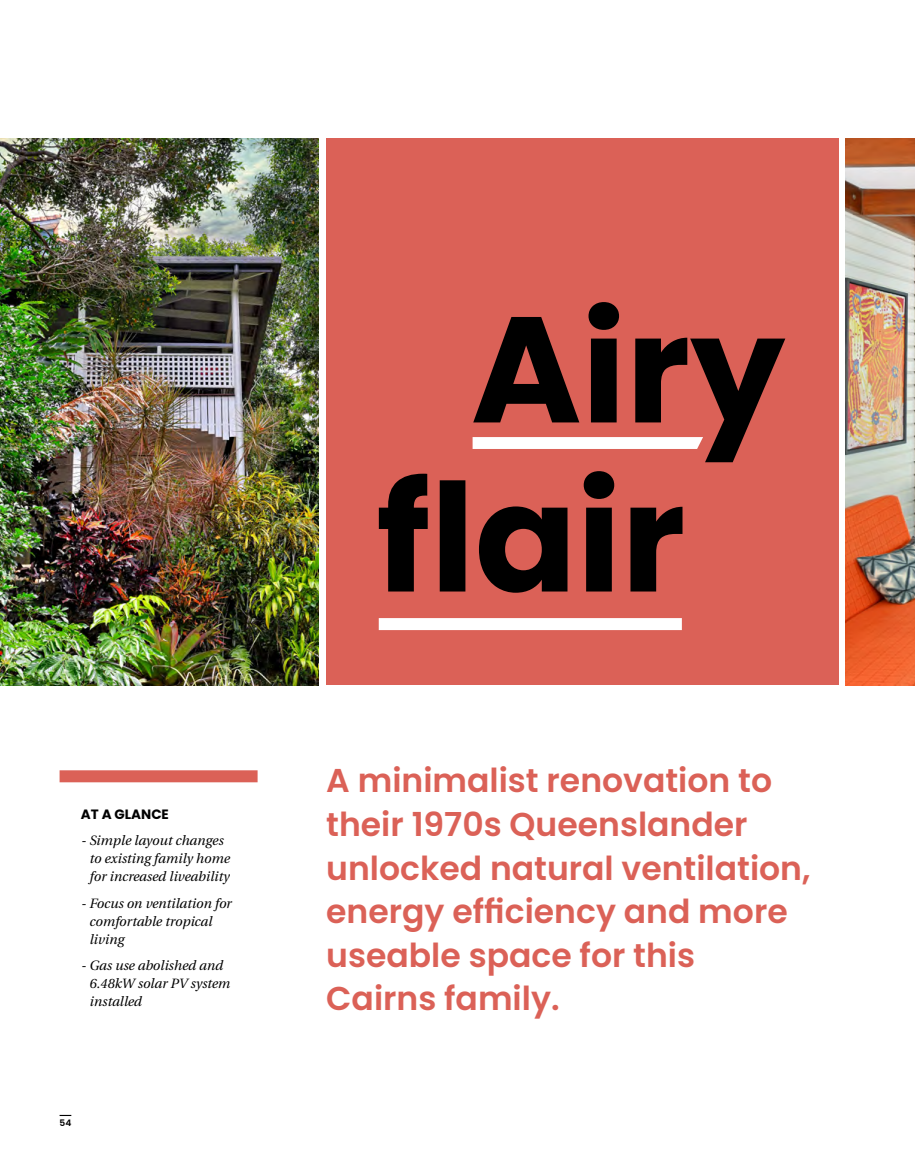
<style>
.page{position:relative;width:915px;height:1170px;background:#fff}
.page>*{position:absolute;margin:0;border:0;box-sizing:border-box;transform-origin:0 0}
.t1{font:700 150.15px/168.9px "Poppins";color:#000}
.t2{font:600 33px/43.5px "Poppins";color:#db6157}
.t3{font:italic 13.5px/18px "Heuristica";color:#000}
.t4{font:700 13.5px "Poppins";color:#000}
.t5{font:600 9px "Poppins";color:#000}
</style>
<div class="page">
<img style="left:0;top:138px;width:318px;height:547px">
<img style="left:845px;top:138px;width:69px;height:547px">
<div style="left:326px;top:138px;width:512px;height:547px;background:#db6157"></div>
<div style="left:60px;top:770px;width:197px;height:12px;background:#db6157"></div>
<div style="left:378px;top:618px;width:303px;height:12px;background:#fff"></div>
<svg style="left:472px;top:437px;width:230px;height:12px;background:#fefcfb"></svg>
<p class="t4" style="left:81px;top:806px;width:90px">AT A GLANCE</p>
<p class="t3" style="left:89px;top:831px;width:142px;text-indent:-8px">- Simple layout changes to existing family home for increased liveability</p>
<p class="t3" style="left:89px;top:893px;width:144px;text-indent:-8px">- Focus on ventilation for comfortable tropical living</p>
<p class="t3" style="left:89px;top:955px;width:142px;text-indent:-8px">- Gas use abolished and<br>6.48kW solar PV system installed</p>
<p class="t5" style="left:60px;top:1117px;width:13px">54</p>
<h1 class="t1" style="left:376px;top:286px;width:410px;text-indent:94px">Airy flair</h1>
<h2 class="t2" style="left:326px;top:759px;width:485px">A minimalist renovation to their 1970s Queenslander unlocked natural ventilation, energy efficiency and more useable space for this<br>Cairns family.</h2>
</div>
